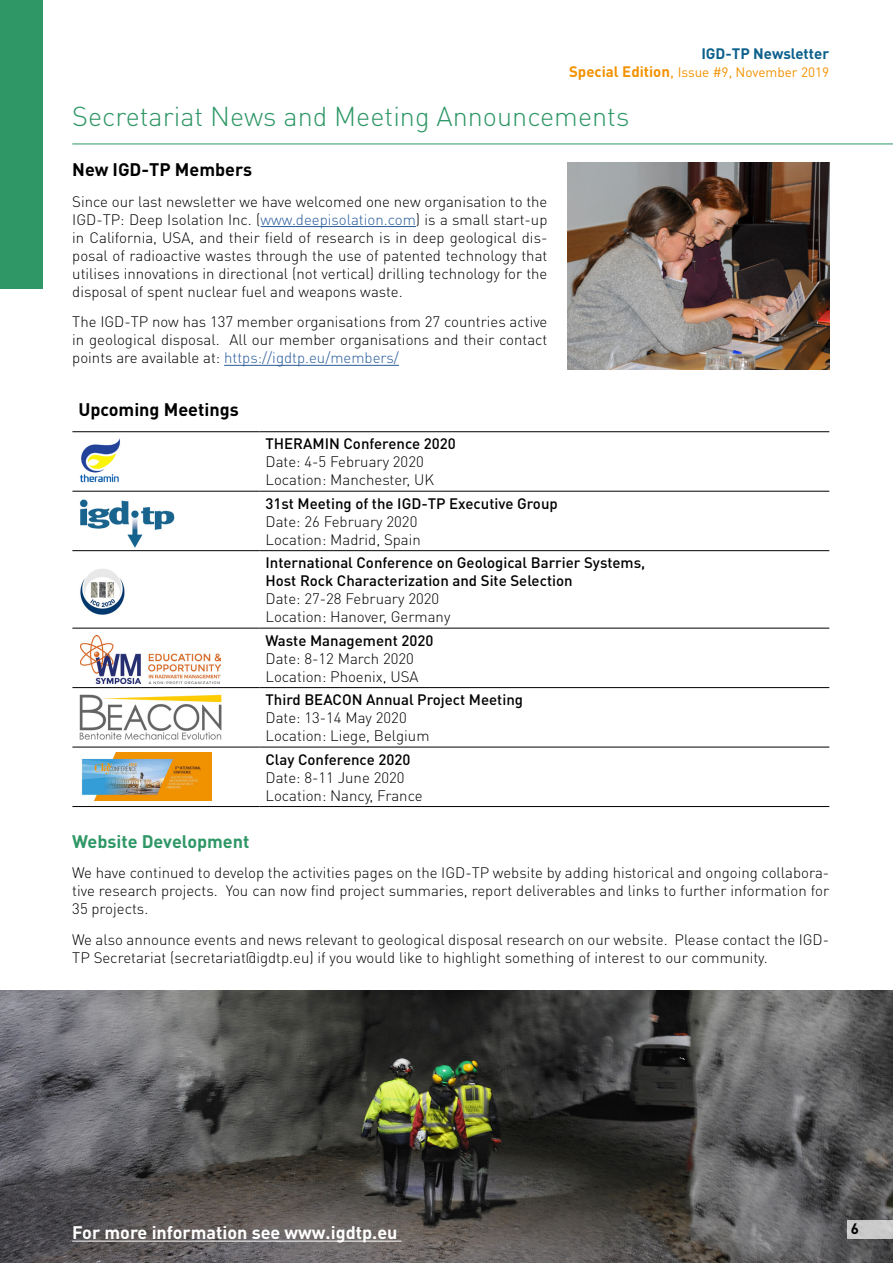
<style>
.page{position:relative;width:893px;height:1263px;background:#fff}
.page>*{position:absolute;margin:0;border:0;box-sizing:border-box;transform-origin:0 0}
.t1{font:300 27px "DIN Pro";color:#2f9766}
.t2{font:700 18px "DIN Pro";color:#fff}
.t3{font:700 18px "DIN Pro";color:#000}
.t4{font:700 18px "DIN Pro";color:#2f9766}
.t5{font:300 15px/18px "DIN Pro";color:#000}
.t6{font:500 15px/18px "DIN Pro";color:#000}
.t7{font:700 15px "DIN Pro";color:#0c608c}
.t8{font:700 15px "DIN Pro";color:#000}
.t9{font:13.5px "DIN Pro";color:#f39200}
.s1{font-weight:700;font-size:15px}
.s2{font-size:15px}
.s3{color:#275b9b}
</style>
<div class="page">
<div style="left:0;top:0;width:43px;height:288px;background:#2f9766"></div>
<hr style="left:72px;top:144px;width:821px;height:1px;background:#2f9766">
<img style="left:568px;top:162px;width:261px;height:207px">
<img style="left:80px;top:500px;width:94px;height:47px">
<img style="left:80px;top:438px;width:40px;height:45px">
<img style="left:80px;top:569px;width:45px;height:46px">
<img style="left:80px;top:636px;width:141px;height:48px">
<img style="left:80px;top:695px;width:142px;height:45px">
<img style="left:81px;top:753px;width:130px;height:47px">
<img style="left:0;top:990px;width:893px;height:273px">
<div style="left:848px;top:1220px;width:45px;height:18px;background:#cacaca"></div>
<hr style="left:261px;top:226px;width:155px;height:1px;background:#275b9b">
<hr style="left:224px;top:365px;width:175px;height:1px;background:#275b9b">
<hr style="left:72px;top:431px;width:187px;height:1px;background:#000">
<hr style="left:259px;top:431px;width:570px;height:1px;background:#000">
<hr style="left:72px;top:491px;width:187px;height:1px;background:#000">
<hr style="left:259px;top:491px;width:570px;height:1px;background:#000">
<hr style="left:72px;top:550px;width:187px;height:1px;background:#000">
<hr style="left:259px;top:550px;width:570px;height:1px;background:#000">
<hr style="left:72px;top:628px;width:187px;height:1px;background:#000">
<hr style="left:259px;top:628px;width:570px;height:1px;background:#000">
<hr style="left:72px;top:687px;width:187px;height:1px;background:#000">
<hr style="left:259px;top:687px;width:570px;height:1px;background:#000">
<hr style="left:72px;top:747px;width:187px;height:1px;background:#000">
<hr style="left:259px;top:747px;width:570px;height:1px;background:#000">
<hr style="left:72px;top:806px;width:187px;height:1px;background:#000">
<hr style="left:259px;top:806px;width:570px;height:1px;background:#000">
<hr style="left:72px;top:1241px;width:330px;height:1px;background:#fff">
<p class="t7" style="left:701px;top:44px;width:129px">IGD-TP Newsletter</p>
<p class="t9" style="left:569px;top:63px;width:262px"><span class="s1">Special Edition</span><span class="s2">,</span> Issue #9, November 2019</p>
<h1 class="t1" style="left:72px;top:98px;width:559px">Secretariat News and Meeting Announcements</h1>
<p class="t3" style="left:72px;top:157px;width:181px">New IGD-TP Members</p>
<p class="t5" style="left:72px;top:191px;width:477px;text-align:justify">Since our last newsletter we have welcomed one new organisation to the IGD-TP: Deep Isolation Inc. (<span class="s3">www.deepisolation.com</span>) is a small start-up in California, USA, and their field of research is in deep geological dis&shy;posal of radioactive wastes through the use of patented technology that utilises innovations in directional (not vertical) drilling technology for the disposal of spent nuclear fuel and weapons waste.</p>
<p class="t5" style="left:72px;top:312px;width:477px;text-align:justify">The IGD-TP now has 137 member organisations from 27 countries active in geological disposal. All our member organisations and their contact points are available at: <span class="s3">https://igdtp.eu/members/</span></p>
<p class="t3" style="left:78px;top:397px;width:162px">Upcoming Meetings</p>
<p class="t6" style="left:265px;top:434px;width:192px">THERAMIN Conference 2020</p>
<p class="t5" style="left:265px;top:452px;width:170px">Date: 4-5 February 2020<br>Location: Manchester, UK</p>
<p class="t6" style="left:265px;top:494px;width:294px">31st Meeting of the IGD-TP Executive Group</p>
<p class="t5" style="left:265px;top:512px;width:157px">Date: 26 February 2020<br>Location: Madrid, Spain</p>
<p class="t6" style="left:265px;top:553px;width:381px">International Conference on Geological Barrier Systems,<br>Host Rock Characterization and Site Selection</p>
<p class="t5" style="left:265px;top:589px;width:186px">Date: 27-28 February 2020<br>Location: Hanover, Germany</p>
<p class="t6" style="left:265px;top:630px;width:169px">Waste Management 2020</p>
<p class="t5" style="left:265px;top:648px;width:155px">Date: 8-12 March 2020<br>Location: Phoenix, USA</p>
<p class="t6" style="left:265px;top:690px;width:259px">Third BEACON Annual Project Meeting</p>
<p class="t5" style="left:265px;top:708px;width:165px">Date: 13-14 May 2020<br>Location: Liege, Belgium</p>
<p class="t6" style="left:265px;top:749px;width:146px">Clay Conference 2020</p>
<p class="t5" style="left:265px;top:767px;width:159px">Date: 8-11 June 2020<br>Location: Nancy, France</p>
<p class="t4" style="left:72px;top:829px;width:179px">Website Development</p>
<p class="t5" style="left:72px;top:863px;width:758px;text-align:justify">We have continued to develop the activities pages on the IGD-TP website by adding historical and ongoing collabora&shy;tive research projects. You can now find project summaries, report deliverables and links to further information for 35 projects.</p>
<p class="t5" style="left:72px;top:930px;width:758px">We also announce events and news relevant to geological disposal research on our website. Please contact the IGD-<br>TP Secretariat (secretariat@igdtp.eu) if you would like to highlight something of interest to our community.</p>
<p class="t2" style="left:72px;top:1220px;width:327px">For more information see www.igdtp.eu</p>
<p class="t8" style="left:851px;top:1219px;width:10px">6</p>
</div>
